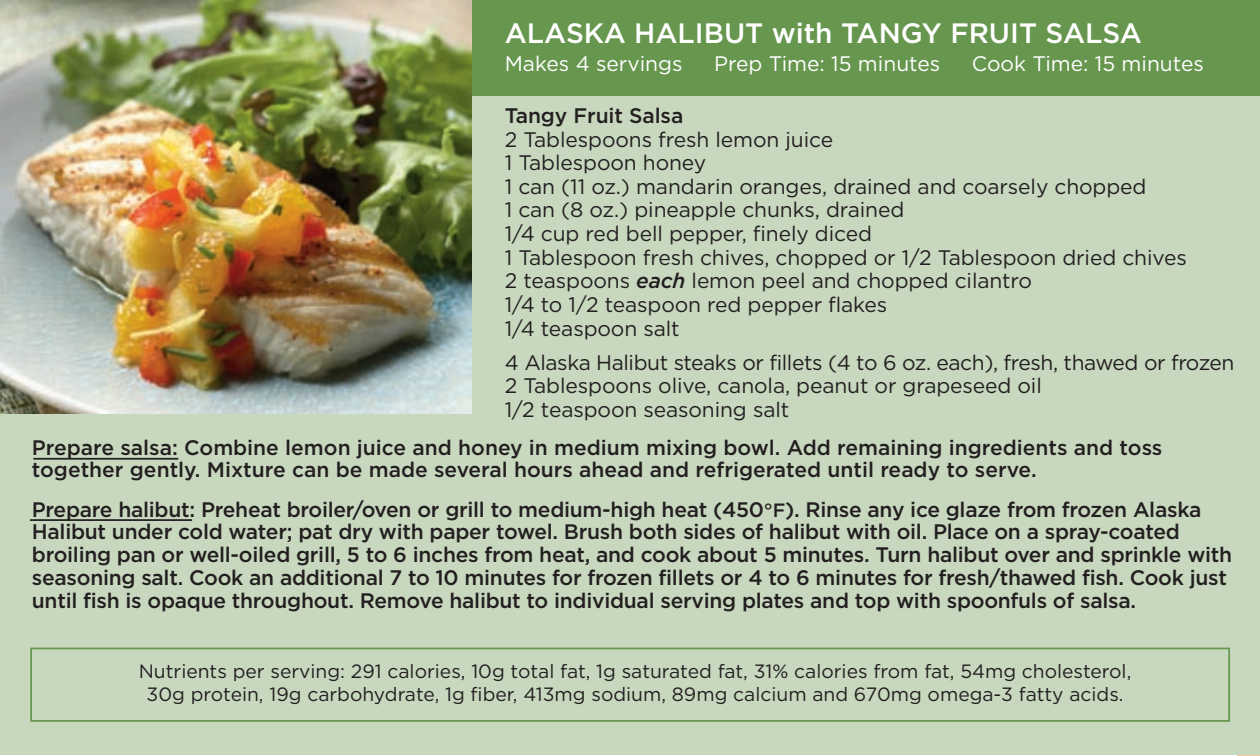
<style>
.page{position:relative;width:1260px;height:756px;background:#fff}
.page>*{position:absolute;margin:0;border:0;box-sizing:border-box;transform-origin:0 0}
.t1{font:500 28px "Gotham";color:#fff}
.t2{font:500 21px/22.8px "Gotham";letter-spacing:-.015em;color:#231f20}
.t3{font:21px/23.8px "Gotham";letter-spacing:-.005em;color:#231f20}
.t4{font:21px "Gotham";color:#fff}
.t5{font:19.25px/23.1px "Gotham";color:#231f20;text-align:center}
.s1{font-weight:500;font-style:italic}
.s2{font-size:19.25px}
</style>
<div class="page">
<div style="left:0;top:61px;width:1260px;height:694px;background:#c8d8bf"></div>
<div style="left:0;top:0;width:1260px;height:96px;background:#67964f"></div>
<img style="left:0;top:0;width:471px;height:414px">
<div style="left:30px;top:648px;width:1200px;height:74px;border:2px solid #67964f"></div>
<hr style="left:33px;top:458px;width:145px;height:2px;background:#231f20">
<hr style="left:30px;top:519px;width:162px;height:2px;background:#231f20">
<h1 class="t1" style="left:505px;top:17px;width:639px">ALASKA HALIBUT with TANGY FRUIT SALSA</h1>
<p class="t4" style="left:505px;top:52px;width:179px">Makes 4 servings</p>
<p class="t4" style="left:714px;top:52px;width:228px">Prep Time: 15 minutes</p>
<p class="t4" style="left:972px;top:52px;width:234px">Cook Time: 15 minutes</p>
<p class="t2" style="left:505px;top:104px;width:180px">Tangy Fruit Salsa</p>
<p class="t3" style="left:505px;top:127px;width:684px">2 Tablespoons fresh lemon juice<br>1 Tablespoon honey<br>1 can (11 oz.) mandarin oranges, drained and coarsely chopped<br>1 can (8 oz.) pineapple chunks, drained<br>1/4 cup red bell pepper, finely diced<br>1 Tablespoon fresh chives, chopped or 1/2 Tablespoon dried chives 2 teaspoons <span class="s1">each</span> lemon peel and chopped cilantro<br>1/4 to 1/2 teaspoon red pepper flakes<br>1/4 teaspoon salt</p>
<p class="t3" style="left:505px;top:351px;width:731px">4 Alaska Halibut steaks or fillets (4 to 6 oz. each), fresh, thawed or frozen<br>2 Tablespoons olive, canola, peanut or grapeseed oil<br>1/2 teaspoon seasoning salt</p>
<p class="t2" style="left:32px;top:436px;width:1132px">Prepare salsa: Combine lemon juice and honey in medium mixing bowl. Add remaining ingredients and toss together gently. Mixture can be made several hours ahead and refrigerated until ready to serve.</p>
<p class="t2" style="left:32px;top:498px;width:1202px">Prepare halibut: Preheat broiler/oven or grill to medium-high heat (450<span class="s2">°F</span>). Rinse any ice glaze from frozen Alaska Halibut under cold water; pat dry with paper towel. Brush both sides of halibut with oil. Place on a spray-coated broiling pan or well-oiled grill, 5 to 6 inches from heat, and cook about 5 minutes. Turn halibut over and sprinkle with seasoning salt. Cook an additional 7 to 10 minutes for frozen fillets or 4 to 6 minutes for fresh/thawed fish. Cook just until fish is opaque throughout. Remove halibut to individual serving plates and top with spoonfuls of salsa.</p>
<p class="t5" style="left:139px;top:660px;width:994px">Nutrients per serving: 291 calories, 10g total fat, 1g saturated fat, 31% calories from fat, 54mg cholesterol,<br>30g protein, 19g carbohydrate, 1g fiber, 413mg sodium, 89mg calcium and 670mg omega-3 fatty acids.</p>
</div>
